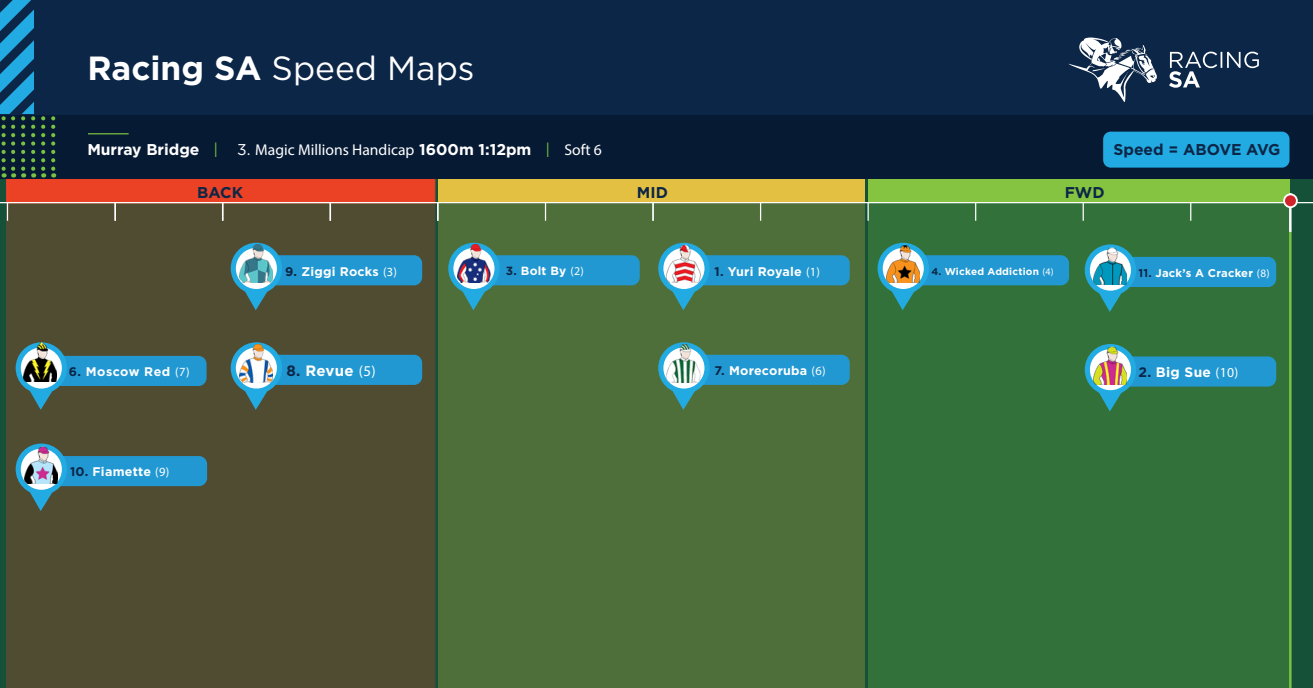
<style>
.page{position:relative;width:1313px;height:688px;background:#fff}
.page>*{position:absolute;margin:0;border:0;box-sizing:border-box;transform-origin:0 0}
.t1{font:33.5px "Gotham HTF";color:#fff}
.t2{font:15.62px "Myriad Pro";color:#fff}
.t3{font:700 15.62px "Gotham HTF";color:#0c2647}
.t4{font:700 15px "Gotham HTF";letter-spacing:.015em;color:#fff}
.t5{font:700 13.75px "Gotham HTF";letter-spacing:.02em;color:#fff}
.t6{font:700 12.5px "Gotham HTF";letter-spacing:.02em;color:#fff}
.t7{font:700 12.5px "Gotham HTF";letter-spacing:.04em;color:#fff}
.t8{font:700 11.88px "Gotham HTF";letter-spacing:.02em;color:#fff}
.t9{font:700 11.25px "Gotham HTF";letter-spacing:.02em;color:#fff}
.t10{font:700 10px "Gotham HTF";letter-spacing:.02em;color:#fff}
.s1{font-weight:700}
.s2{font-family:"Gotham HTF";font-weight:700}
.s3{font-family:"Gotham HTF";color:#79c142}
.s4{font-family:"Gotham HTF"}
.s5{color:#0c2647}
.s6{font-family:"Myriad Pro";font-weight:400}
</style>
<div class="page">
<div style="left:0;top:149px;width:1312px;height:539px;background:#155138"></div>
<div style="left:6px;top:203px;width:429px;height:485px;background:#504c32"></div>
<div style="left:6px;top:178px;width:429px;height:25px;background:#eb4225;border:1px solid #eb3e26"></div>
<div style="left:438px;top:178px;width:426px;height:25px;background:#e3c042"></div>
<div style="left:868px;top:178px;width:422px;height:25px;background:#84c440"></div>
<div style="left:438px;top:203px;width:426px;height:485px;background:#4e6f3a"></div>
<div style="left:868px;top:200px;width:422px;height:488px;background:#33713a"></div>
<div style="left:0;top:0;width:1312px;height:178px;background:#0c2647"></div>
<hr style="left:0;top:202px;width:1312px;height:1px;background:#fff">
<div style="left:0;top:115px;width:1312px;height:63px;background:#071a34"></div>
<svg style="left:545px;top:203px;width:1px;height:18px"></svg>
<hr style="left:88px;top:133px;width:41px;height:1px;background:#79c142">
<svg style="left:1169px;top:52px;width:89px;height:36px"></svg>
<svg style="left:1068px;top:37px;width:88px;height:65px"></svg>
<svg style="left:652px;top:203px;width:1px;height:18px"></svg>
<svg style="left:760px;top:203px;width:1px;height:18px"></svg>
<svg style="left:867px;top:203px;width:1px;height:18px"></svg>
<svg style="left:975px;top:203px;width:1px;height:18px"></svg>
<svg style="left:1082px;top:203px;width:1px;height:18px"></svg>
<svg style="left:1190px;top:203px;width:1px;height:18px"></svg>
<svg style="left:41px;top:116px;width:4px;height:61px"></svg>
<svg style="left:51px;top:116px;width:4px;height:61px"></svg>
<svg style="left:0;top:0;width:35px;height:177px"></svg>
<hr style="left:1289px;top:231px;width:2px;height:457px;background:#79c142">
<hr style="left:1289px;top:193px;width:2px;height:39px;background:#fff">
<div style="left:1284px;top:194px;width:12px;height:13px;background:#d1232a;border-radius:50%"></div>
<div style="left:1283px;top:193px;width:14px;height:15px;border:2px solid #fff;border-radius:50%"></div>
<svg style="left:7px;top:203px;width:1px;height:18px"></svg>
<svg style="left:114px;top:203px;width:2px;height:18px"></svg>
<svg style="left:222px;top:203px;width:1px;height:18px"></svg>
<svg style="left:329px;top:203px;width:2px;height:18px"></svg>
<svg style="left:437px;top:203px;width:1px;height:18px"></svg>
<svg style="left:16px;top:342px;width:190px;height:68px;background:#40717b"></svg>
<img style="left:23px;top:343px;width:34px;height:38px">
<svg style="left:658px;top:342px;width:191px;height:68px"></svg>
<img style="left:667px;top:344px;width:33px;height:38px">
<svg style="left:658px;top:243px;width:191px;height:67px"></svg>
<img style="left:667px;top:245px;width:33px;height:38px">
<svg style="left:231px;top:342px;width:191px;height:68px;background:#3f717b"></svg>
<img style="left:239px;top:344px;width:34px;height:38px">
<svg style="left:448px;top:243px;width:192px;height:67px"></svg>
<img style="left:457px;top:245px;width:33px;height:38px">
<svg style="left:231px;top:243px;width:191px;height:67px;background:#3f717c"></svg>
<img style="left:239px;top:245px;width:34px;height:38px">
<svg style="left:16px;top:443px;width:191px;height:68px;background:#3f717b"></svg>
<img style="left:24px;top:445px;width:34px;height:38px">
<svg style="left:877px;top:243px;width:192px;height:67px"></svg>
<img style="left:886px;top:245px;width:33px;height:38px">
<svg style="left:1084px;top:344px;width:192px;height:67px"></svg>
<img style="left:1093px;top:346px;width:33px;height:38px">
<svg style="left:1084px;top:244px;width:192px;height:68px"></svg>
<img style="left:1093px;top:246px;width:33px;height:38px">
<div style="left:1103px;top:132px;width:186px;height:36px;background:#22abe2;border-radius:8px"></div>
<p class="t1" style="left:87px;top:49px;width:389px"><span class="s1">Racing SA</span> Speed Maps</p>
<p class="t2" style="left:87px;top:140px;width:516px"><span class="s2">Murray Bridge</span> <span class="s3">|</span> <span class="s4">3.</span> Magic Millions Handicap <span class="s2">1600m 1:12pm</span> <span class="s3">|</span> Soft 6</p>
<p class="t3" style="left:197px;top:184px;width:47px">BACK</p>
<p class="t3" style="left:637px;top:184px;width:33px">MID</p>
<p class="t3" style="left:1064px;top:184px;width:41px">FWD</p>
<p class="t3" style="left:1113px;top:141px;width:168px">Speed = ABOVE AVG</p>
<p class="t6" style="left:285px;top:264px;width:114px"><span class="s5">9.</span> Ziggi Rocks <span class="s6">(3)</span></p>
<p class="t8" style="left:506px;top:264px;width:79px"><span class="s5">3.</span> Bolt By <span class="s6">(2)</span></p>
<p class="t6" style="left:714px;top:264px;width:107px"><span class="s5">1.</span> Yuri Royale <span class="s6">(1)</span></p>
<p class="t10" style="left:931px;top:265px;width:124px"><span class="s5">4.</span> Wicked Addiction <span class="s6">(4)</span></p>
<p class="t9" style="left:1138px;top:266px;width:133px"><span class="s5">11.</span> Jack’s A Cracker <span class="s6">(8)</span></p>
<p class="t4" style="left:286px;top:362px;width:91px"><span class="s5">8.</span> Revue <span class="s6">(5)</span></p>
<p class="t7" style="left:69px;top:364px;width:122px"><span class="s5">6.</span> Moscow Red <span class="s6">(7)</span></p>
<p class="t6" style="left:714px;top:363px;width:113px"><span class="s5">7.</span> Morecoruba <span class="s6">(6)</span></p>
<p class="t5" style="left:1138px;top:364px;width:101px"><span class="s5">2.</span> Big Sue <span class="s6">(10)</span></p>
<p class="t6" style="left:70px;top:464px;width:101px"><span class="s5">10.</span> Fiamette <span class="s6">(9)</span></p>
</div>
